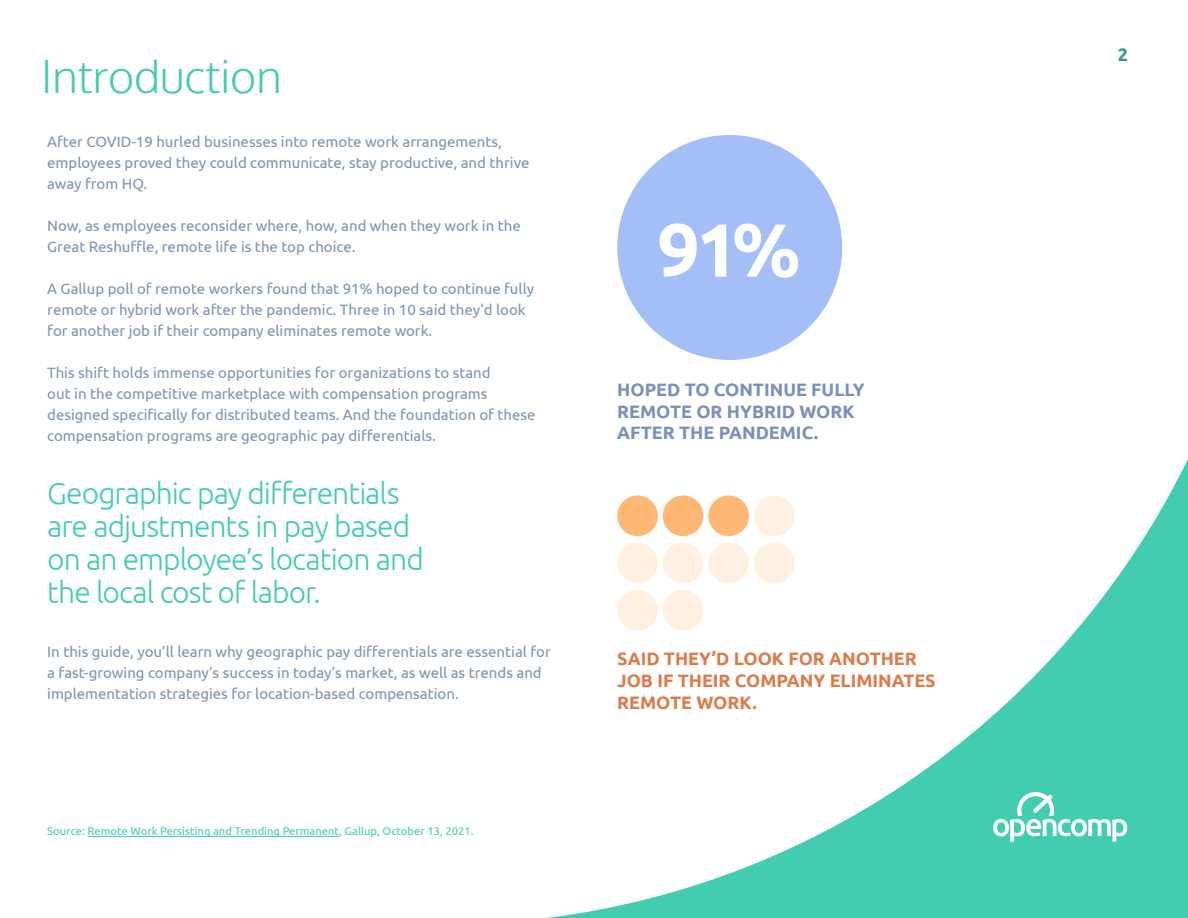
<style>
.page{position:relative;width:1188px;height:918px;background:#fff}
.page>*{position:absolute;margin:0;border:0;box-sizing:border-box;transform-origin:0 0}
.t1{font:700 75px "Ubuntu";color:#fff}
.t2{font:300 45px "Oxygen";color:#42ccb0}
.t3{font:300 30px/33px "Ubuntu";letter-spacing:-.03em;color:#42ccb0}
.t4{font:700 18px/21.6px "Ubuntu";color:#de7a48}
.t5{font:700 18px/21.6px "Ubuntu";color:#7a8fba}
.t6{font:700 18px "Ubuntu";color:#329984}
.t7{font:15px/21px "Ubuntu";color:#7d93ad}
.t8{font:11.25px "Ubuntu";color:#42ccb0}
</style>
<div class="page">
<svg style="left:547px;top:459px;width:641px;height:459px"></svg>
<svg style="left:993px;top:792px;width:134px;height:50px"></svg>
<hr style="left:88px;top:836px;width:251px;height:1px;background:#42ccb0">
<div style="left:617px;top:135px;width:225px;height:225px;background:#a4bef7;border-radius:50%"></div>
<div style="left:617px;top:495px;width:41px;height:41px;background:#ffb774;border-radius:50%"></div>
<div style="left:663px;top:495px;width:40px;height:41px;background:#ffb774;border-radius:50%"></div>
<div style="left:708px;top:495px;width:41px;height:41px;background:#ffb774;border-radius:50%"></div>
<div style="left:754px;top:495px;width:41px;height:41px;background:#fff0e2;border-radius:50%"></div>
<div style="left:617px;top:543px;width:41px;height:40px;background:#fff0e2;border-radius:50%"></div>
<div style="left:663px;top:543px;width:40px;height:40px;background:#fff0e2;border-radius:50%"></div>
<div style="left:708px;top:543px;width:41px;height:40px;background:#fff0e2;border-radius:50%"></div>
<div style="left:754px;top:543px;width:41px;height:40px;background:#fff0e2;border-radius:50%"></div>
<div style="left:617px;top:590px;width:41px;height:40px;background:#fff0e2;border-radius:50%"></div>
<div style="left:663px;top:590px;width:40px;height:40px;background:#fff0e2;border-radius:50%"></div>
<h2 class="t2" style="left:41px;top:49px;width:242px">Introduction</h2>
<p class="t7" style="left:47px;top:130px;width:484px">After COVID-19 hurled businesses into remote work arrangements, employees proved they could communicate, stay productive, and thrive away from HQ.</p>
<p class="t7" style="left:47px;top:214px;width:475px">Now, as employees reconsider where, how, and when they work in the<br>Great Reshuffle, remote life is the top choice.</p>
<p class="t7" style="left:47px;top:277px;width:488px">A Gallup poll of remote workers found that 91% hoped to continue fully remote or hybrid work after the pandemic. Three in 10 said they’d look for another job if their company eliminates remote work.</p>
<p class="t7" style="left:47px;top:361px;width:490px">This shift holds immense opportunities for organizations to stand<br>out in the competitive marketplace with compensation programs designed specifically for distributed teams. And the foundation of these compensation programs are geographic pay differentials.</p>
<h3 class="t3" style="left:47px;top:476px;width:378px">Geographic pay differentials are adjustments in pay based on an employee’s location and the local cost of labor.</h3>
<p class="t7" style="left:47px;top:641px;width:505px">In this guide, you’ll learn why geographic pay differentials are essential for a fast-growing company’s success in today’s market, as well as trends and implementation strategies for location-based compensation.</p>
<p class="t8" style="left:47px;top:824px;width:428px">Source: Remote Work Persisting and Trending Permanent, Gallup, October 13, 2021.</p>
<h1 class="t1" style="left:657px;top:204px;width:145px">91%</h1>
<p class="t5" style="left:617px;top:379px;width:249px">HOPED TO CONTINUE FULLY<br>REMOTE OR HYBRID WORK<br>AFTER THE PANDEMIC.</p>
<p class="t4" style="left:617px;top:648px;width:320px">SAID THEY’D LOOK FOR ANOTHER<br>JOB IF THEIR COMPANY ELIMINATES<br>REMOTE WORK.</p>
<p class="t6" style="left:1118px;top:44px;width:12px">2</p>
</div>
